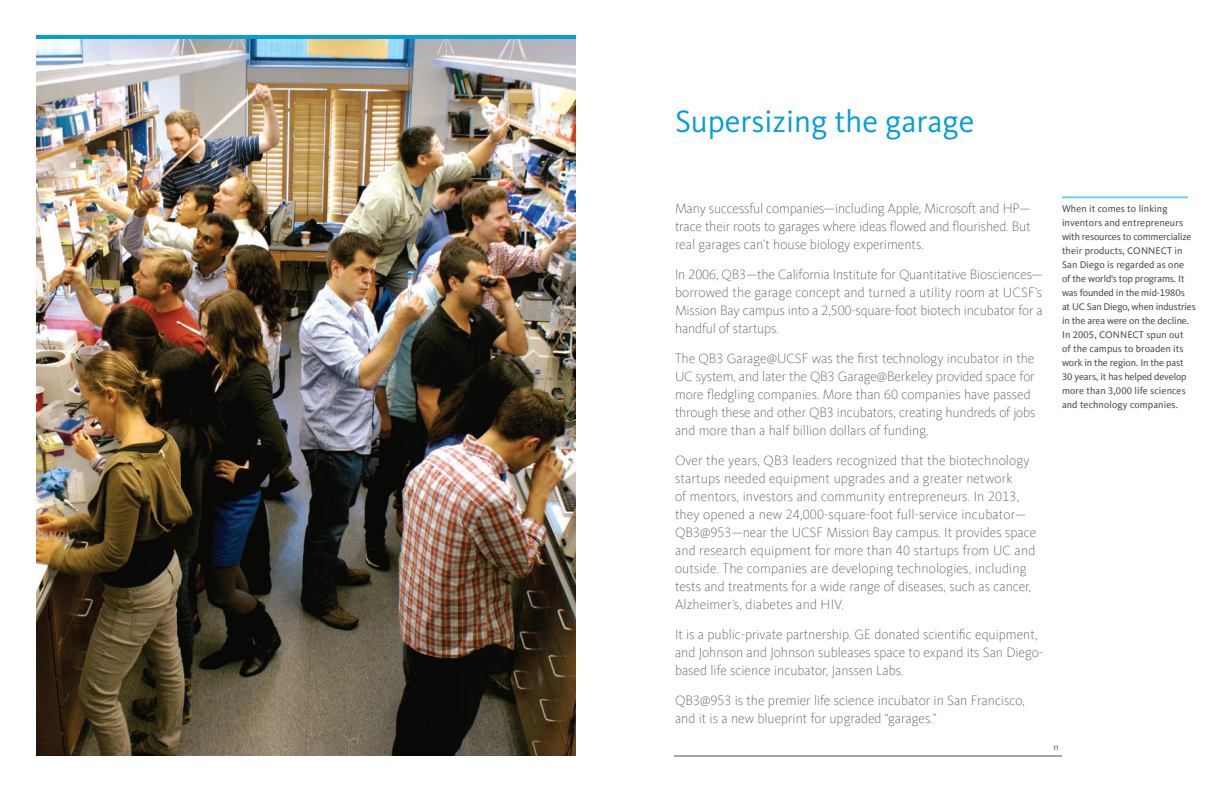
<style>
.page{position:relative;width:1224px;height:792px;background:#fff}
.page>*{position:absolute;margin:0;border:0;box-sizing:border-box;transform-origin:0 0}
.t1{font:32px "Kievit OT";color:#069ddc}
.t2{font:300 expanded 14px/18px "Kievit Offc Pro";color:#4b4c4d}
.t3{font:10px/14px "Kievit Offc Pro";letter-spacing:.005em;color:#4b4c4d}
.t4{font:9px "Kievit OT";color:#4b4c4d}
</style>
<div class="page">
<img style="left:36px;top:39px;width:540px;height:717px">
<hr style="left:674px;top:756px;width:388px;height:1px;background:#4b4c4d">
<hr style="left:36px;top:35px;width:540px;height:4px;background:#069ddc">
<hr style="left:1062px;top:196px;width:126px;height:2px;background:#6fcef4">
<h1 class="t1" style="left:675px;top:104px;width:301px">Supersizing the garage</h1>
<p class="t2" style="left:675px;top:199px;width:357px;text-align:justify">Many successful companies—including Apple, Microsoft and HP— trace their roots to garages where ideas flowed and flourished. But real garages can’t house biology experiments.</p>
<p class="t2" style="left:675px;top:265px;width:369px;text-align:justify">In 2006, QB3—the California Institute for Quantitative Biosciences— borrowed the garage concept and turned a utility room at UCSF’s Mission Bay campus into a 2,500-square-foot biotech incubator for a handful of startups.</p>
<p class="t2" style="left:675px;top:349px;width:362px">The QB3 Garage@UCSF was the first technology incubator in the UC system, and later the QB3 Garage@Berkeley provided space for more fledgling companies. More than 60 companies have passed through these and other QB3 incubators, creating hundreds of jobs and more than a half billion dollars of funding.</p>
<p class="t2" style="left:675px;top:451px;width:363px">Over the years, QB3 leaders recognized that the biotechnology startups needed equipment upgrades and a greater network<br>of mentors, investors and community entrepreneurs. In 2013, they opened a new 24,000-square-foot full-service incubator— QB3@953—near the UCSF Mission Bay campus. It provides space and research equipment for more than 40 startups from UC and outside. The companies are developing technologies, including tests and treatments for a wide range of diseases, such as cancer, Alzheimer’s, diabetes and HIV.</p>
<p class="t2" style="left:675px;top:625px;width:370px">It is a public-private partnership. GE donated scientific equipment, and Johnson and Johnson subleases space to expand its San Diego&shy;based life science incubator, Janssen Labs.</p>
<p class="t2" style="left:675px;top:691px;width:351px">QB3@953 is the premier life science incubator in San Francisco, and it is a new blueprint for upgraded “garages.”</p>
<p class="t3" style="left:1062px;top:201px;width:135px">When it comes to linking inventors and entrepreneurs with resources to commercialize their products, CONNECT in<br>San Diego is regarded as one<br>of the world’s top programs. It was founded in the mid-1980s<br>at UC San Diego, when industries in the area were on the decline.<br>In 2005, CONNECT spun out<br>of the campus to broaden its work in the region. In the past<br>30 years, it has helped develop more than 3,000 life sciences and technology companies.</p>
<p class="t4" style="left:1053px;top:742px;width:7px">11</p>
</div>
